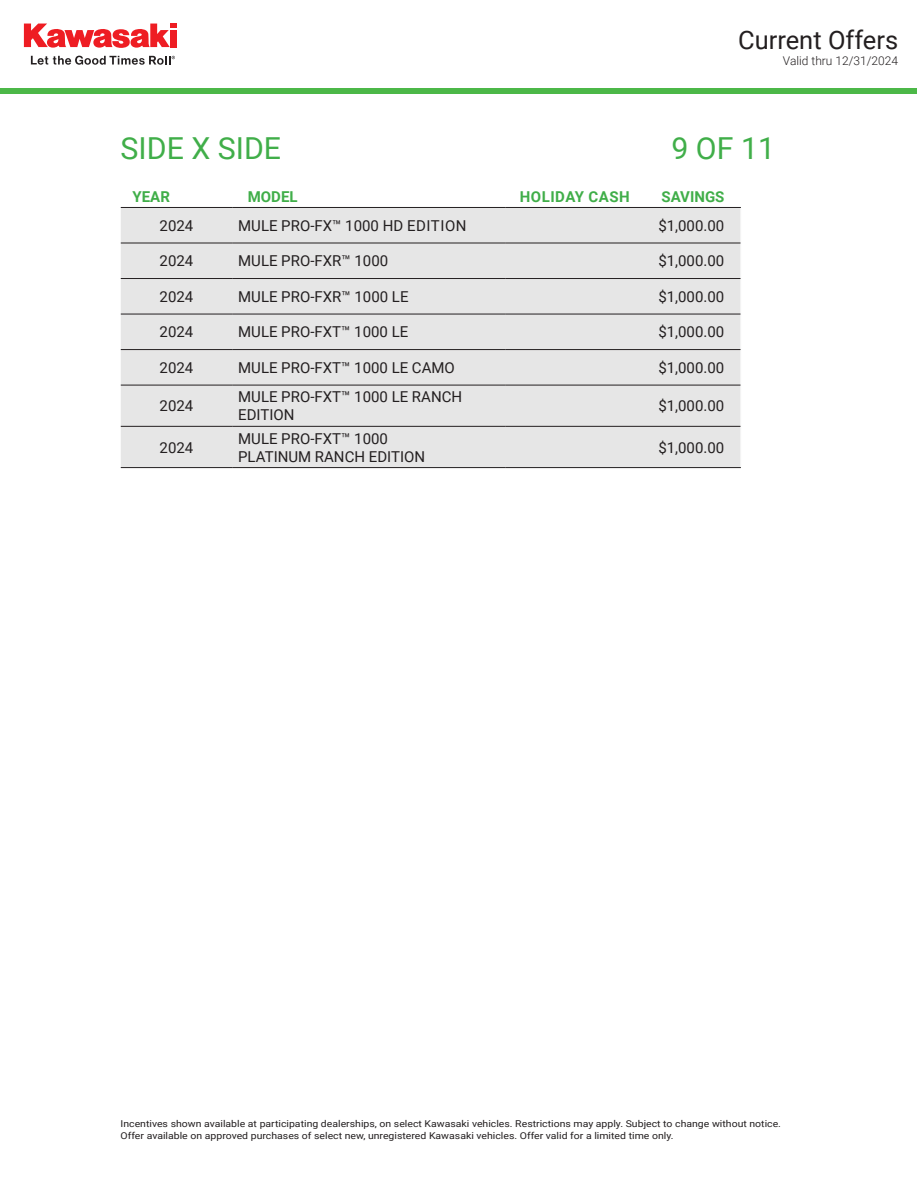
<style>
.page{position:relative;width:918px;height:1188px;background:#fff}
.page>*{position:absolute;margin:0;border:0;box-sizing:border-box;transform-origin:0 0}
.t1{font:30.3px "Roboto";color:#40ae49}
.t2{font:25.5px "Roboto";color:#231f20}
.t3{font:15px/18px "Roboto";color:#231f20}
.t4{font:700 15px "Roboto";color:#40ae49}
.t5{font:700 15px "Roboto";letter-spacing:.035em;color:#40ae49}
.t6{font:300 12px "Roboto";color:#231f20}
.t7{font:9.45px/12.6px "Roboto";color:#231f20;scale:1.11 1}
</style>
<div class="page">
<div style="left:0;top:88px;width:917px;height:6px;background:#4cb848"></div>
<svg style="left:24px;top:24px;width:153px;height:24px"></svg>
<svg style="left:31px;top:56px;width:144px;height:9px"></svg>
<div style="left:121px;top:208px;width:619px;height:259px;background:#e6e6e6"></div>
<hr style="left:740px;top:208px;width:1px;height:35px;background:#f5f5f5">
<hr style="left:740px;top:243px;width:1px;height:36px;background:#f5f5f5">
<hr style="left:740px;top:279px;width:1px;height:35px;background:#f5f5f5">
<hr style="left:740px;top:314px;width:1px;height:36px;background:#f5f5f5">
<hr style="left:740px;top:350px;width:1px;height:35px;background:#f5f5f5">
<hr style="left:740px;top:385px;width:1px;height:41px;background:#f5f5f5">
<hr style="left:740px;top:426px;width:1px;height:41px;background:#f5f5f5">
<hr style="left:121px;top:207px;width:111px;height:1px;background:#231f20">
<hr style="left:232px;top:207px;width:274px;height:1px;background:#231f20">
<hr style="left:506px;top:207px;width:142px;height:1px;background:#231f20">
<hr style="left:648px;top:207px;width:93px;height:1px;background:#231f20">
<hr style="left:121px;top:243px;width:111px;height:1px;background:#231f20">
<hr style="left:232px;top:243px;width:274px;height:1px;background:#231f20">
<hr style="left:506px;top:243px;width:142px;height:1px;background:#231f20">
<hr style="left:648px;top:243px;width:93px;height:1px;background:#231f20">
<hr style="left:121px;top:278px;width:111px;height:1px;background:#231f20">
<hr style="left:232px;top:278px;width:274px;height:1px;background:#231f20">
<hr style="left:506px;top:278px;width:142px;height:1px;background:#231f20">
<hr style="left:648px;top:278px;width:93px;height:1px;background:#231f20">
<hr style="left:121px;top:314px;width:111px;height:1px;background:#231f20">
<hr style="left:232px;top:314px;width:274px;height:1px;background:#231f20">
<hr style="left:506px;top:314px;width:142px;height:1px;background:#231f20">
<hr style="left:648px;top:314px;width:93px;height:1px;background:#231f20">
<hr style="left:121px;top:349px;width:111px;height:1px;background:#231f20">
<hr style="left:232px;top:349px;width:274px;height:1px;background:#231f20">
<hr style="left:506px;top:349px;width:142px;height:1px;background:#231f20">
<hr style="left:648px;top:349px;width:93px;height:1px;background:#231f20">
<hr style="left:121px;top:385px;width:111px;height:1px;background:#231f20">
<hr style="left:232px;top:385px;width:274px;height:1px;background:#231f20">
<hr style="left:506px;top:385px;width:142px;height:1px;background:#231f20">
<hr style="left:648px;top:385px;width:93px;height:1px;background:#231f20">
<hr style="left:121px;top:426px;width:111px;height:1px;background:#231f20">
<hr style="left:232px;top:426px;width:274px;height:1px;background:#231f20">
<hr style="left:506px;top:426px;width:142px;height:1px;background:#231f20">
<hr style="left:648px;top:426px;width:93px;height:1px;background:#231f20">
<hr style="left:121px;top:467px;width:111px;height:1px;background:#231f20">
<hr style="left:232px;top:467px;width:274px;height:1px;background:#231f20">
<hr style="left:506px;top:467px;width:142px;height:1px;background:#231f20">
<hr style="left:648px;top:467px;width:93px;height:1px;background:#231f20">
<h2 class="t2" style="left:738px;top:22px;width:162px">Current Offers</h2>
<p class="t6" style="left:783px;top:52px;width:117px">Valid thru 12/31/2024</p>
<h1 class="t1" style="left:121px;top:127px;width:162px">SIDE X SIDE</h1>
<h1 class="t1" style="left:671px;top:127px;width:105px">9 OF 11</h1>
<p class="t4" style="left:133px;top:186px;width:39px">YEAR</p>
<p class="t4" style="left:248px;top:186px;width:51px">MODEL</p>
<p class="t5" style="left:520px;top:186px;width:112px">HOLIDAY CASH</p>
<p class="t4" style="left:661px;top:186px;width:64px">SAVINGS</p>
<p class="t3" style="left:160px;top:216px;width:35px">2024</p>
<p class="t3" style="left:238px;top:216px;width:230px">MULE PRO-FX™ 1000 HD EDITION</p>
<p class="t3" style="left:658px;top:216px;width:67px">$1,000.00</p>
<p class="t3" style="left:160px;top:251px;width:35px">2024</p>
<p class="t3" style="left:238px;top:251px;width:152px">MULE PRO-FXR™ 1000</p>
<p class="t3" style="left:658px;top:251px;width:67px">$1,000.00</p>
<p class="t3" style="left:160px;top:287px;width:35px">2024</p>
<p class="t3" style="left:238px;top:287px;width:172px">MULE PRO-FXR™ 1000 LE</p>
<p class="t3" style="left:658px;top:287px;width:67px">$1,000.00</p>
<p class="t3" style="left:160px;top:323px;width:35px">2024</p>
<p class="t3" style="left:238px;top:323px;width:172px">MULE PRO-FXT™ 1000 LE</p>
<p class="t3" style="left:658px;top:323px;width:67px">$1,000.00</p>
<p class="t3" style="left:160px;top:358px;width:35px">2024</p>
<p class="t3" style="left:238px;top:358px;width:218px">MULE PRO-FXT™ 1000 LE CAMO</p>
<p class="t3" style="left:658px;top:358px;width:67px">$1,000.00</p>
<p class="t3" style="left:160px;top:396px;width:35px">2024</p>
<p class="t3" style="left:238px;top:387px;width:225px">MULE PRO-FXT™ 1000 LE RANCH<br>EDITION</p>
<p class="t3" style="left:658px;top:396px;width:67px">$1,000.00</p>
<p class="t3" style="left:160px;top:438px;width:35px">2024</p>
<p class="t3" style="left:238px;top:429px;width:188px">MULE PRO-FXT™ 1000<br>PLATINUM RANCH EDITION</p>
<p class="t3" style="left:658px;top:438px;width:67px">$1,000.00</p>
<p class="t7" style="left:121px;top:1117px;width:597px">Incentives shown available at participating dealerships, on select Kawasaki vehicles. Restrictions may apply. Subject to change without notice.<br>Offer available on approved purchases of select new, unregistered Kawasaki vehicles. Offer valid for a limited time only.</p>
</div>
